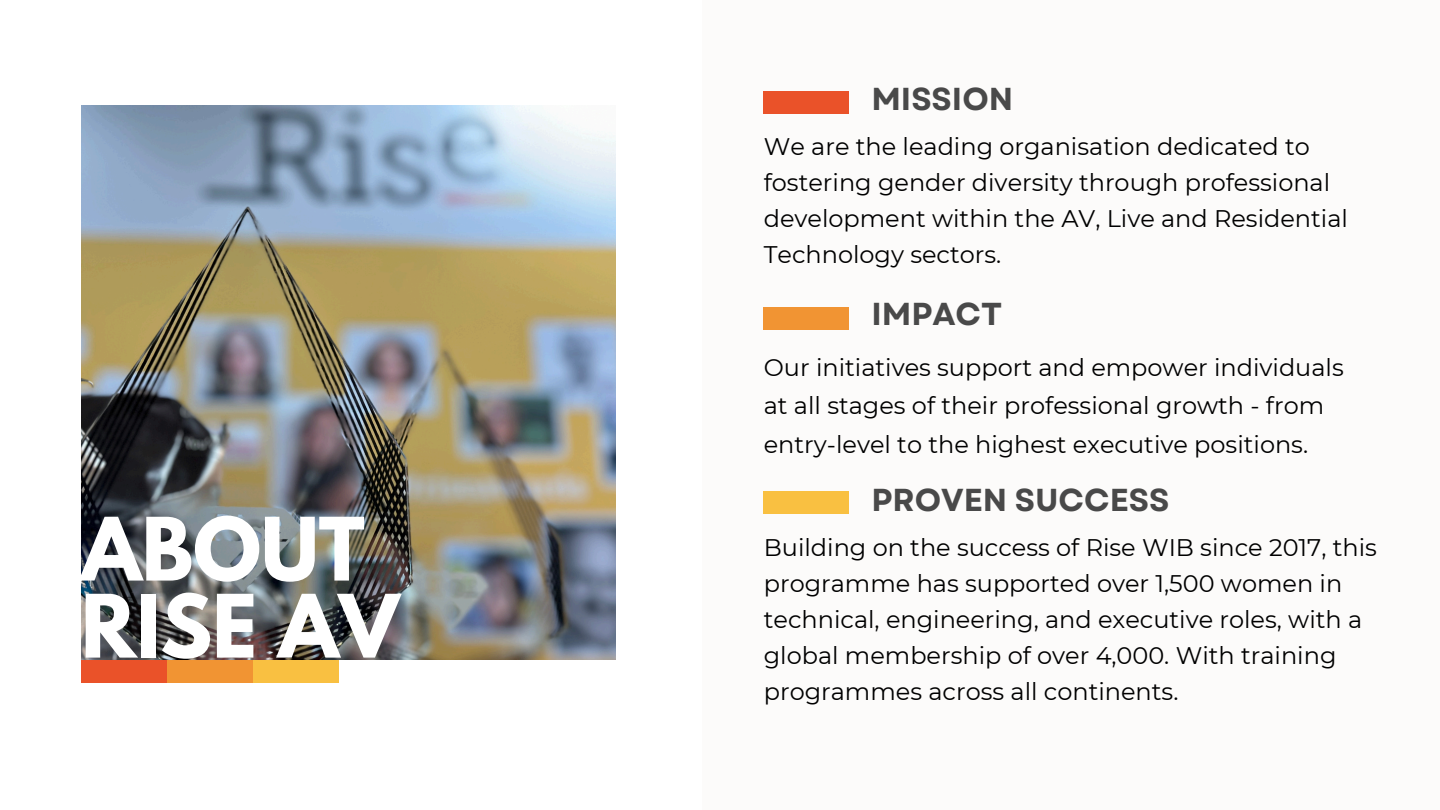
<style>
.page{position:relative;width:1440px;height:810px;background:#fff}
.page>*{position:absolute;margin:0;border:0;box-sizing:border-box;transform-origin:0 0}
.t1{font:700 77.4px/77px "League Spartan";color:#fff}
.t2{font:700 31.7px "Garet";color:#494949}
.t3{font:24px/36px "Montserrat";color:#000}
</style>
<div class="page">
<div style="left:702px;top:0;width:738px;height:810px;background:#fcfbfa"></div>
<div style="left:764px;top:91px;width:85px;height:22px;background:#ea5229"></div>
<div style="left:764px;top:307px;width:85px;height:23px;background:#f19433"></div>
<img style="left:81px;top:105px;width:535px;height:554px">
<div style="left:167px;top:660px;width:86px;height:23px;background:#f19433"></div>
<div style="left:253px;top:660px;width:86px;height:23px;background:#f9c041"></div>
<div style="left:81px;top:660px;width:86px;height:23px;background:#ea5229"></div>
<div style="left:764px;top:491px;width:85px;height:23px;background:#f9c041"></div>
<p class="t1" style="left:81px;top:521px;width:320px">ABOUT<br>RISE AV</p>
<h1 class="t2" style="left:871px;top:76px;width:143px">MISSION</h1>
<p class="t3" style="left:764px;top:129px;width:586px">We are the leading organisation dedicated to fostering gender diversity through professional development within the AV, Live and Residential Technology sectors.</p>
<p class="t2" style="left:871px;top:291px;width:132px">IMPACT</p>
<p class="t3" style="left:764px;top:348px;width:582px;line-height:38.2px">Our initiatives support and empower individuals at all stages of their professional growth - from entry-level to the highest executive positions.</p>
<p class="t2" style="left:871px;top:477px;width:300px">PROVEN SUCCESS</p>
<p class="t3" style="left:764px;top:529px;width:615px">Building on the success of Rise WIB since 2017, this programme has supported over 1,500 women in technical, engineering, and executive roles, with a global membership of over 4,000. With training programmes across all continents.</p>
</div>
